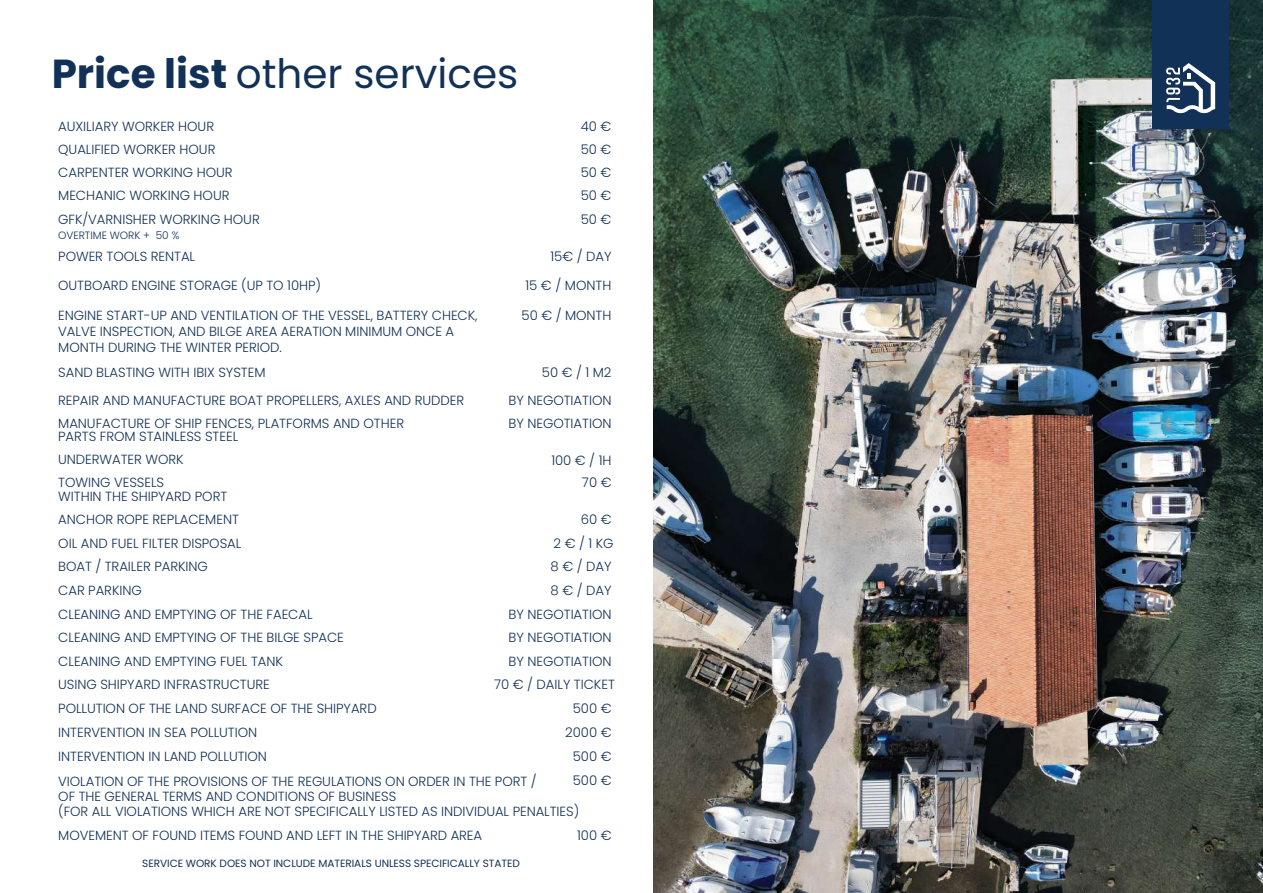
<style>
.page{position:relative;width:1263px;height:893px;background:#fff}
.page>*{position:absolute;margin:0;border:0;box-sizing:border-box;transform-origin:0 0}
.t1{font:40.5px "Poppins";color:#123157}
.t2{font:300 13.2px/23.9px "Poppins";letter-spacing:-.005em;color:#123157}
.t3{font:300 10.65px "Poppins";letter-spacing:-.005em;color:#123157}
.t4{font:10.5px "Poppins";letter-spacing:-.005em;color:#123157}
.s1{font-weight:700}
</style>
<div class="page">
<img style="left:653px;top:0;width:610px;height:893px">
<div style="left:1152px;top:0;width:76px;height:129px;background:#123157"></div>
<svg style="left:1166px;top:63px;width:49px;height:50px"></svg>
<h1 class="t1" style="left:52px;top:50px;width:468px"><span class="s1">Price list</span> other services</h1>
<p class="t2" style="left:58px;top:115px;width:157px">AUXILIARY WORKER HOUR</p>
<p class="t2" style="left:581px;top:115px;width:32px">40 €</p>
<p class="t2" style="left:58px;top:138px;width:159px">QUALIFIED WORKER HOUR</p>
<p class="t2" style="left:581px;top:138px;width:32px">50 €</p>
<p class="t2" style="left:58px;top:160px;width:176px">CARPENTER WORKING HOUR</p>
<p class="t2" style="left:581px;top:160px;width:32px">50 €</p>
<p class="t2" style="left:58px;top:183px;width:173px">MECHANIC WORKING HOUR</p>
<p class="t2" style="left:581px;top:183px;width:32px">50 €</p>
<p class="t3" style="left:58px;top:229px;width:123px">OVERTIME WORK + 50 %</p>
<p class="t2" style="left:58px;top:207px;width:203px">GFK/VARNISHER WORKING HOUR</p>
<p class="t2" style="left:581px;top:207px;width:32px">50 €</p>
<p class="t2" style="left:58px;top:245px;width:138px">POWER TOOLS RENTAL</p>
<p class="t2" style="left:550px;top:245px;width:63px">15€ / DAY</p>
<p class="t2" style="left:58px;top:273px;width:264px">OUTBOARD ENGINE STORAGE (UP TO 10HP)</p>
<p class="t2" style="left:525px;top:273px;width:88px">15 € / MONTH</p>
<p class="t2" style="left:58px;top:308px;width:421px;line-height:15.9px">ENGINE START-UP AND VENTILATION OF THE VESSEL, BATTERY CHECK,<br>VALVE INSPECTION, AND BILGE AREA AERATION MINIMUM ONCE A<br>MONTH DURING THE WINTER PERIOD.</p>
<p class="t2" style="left:522px;top:304px;width:91px">50 € / MONTH</p>
<p class="t2" style="left:58px;top:360px;width:209px">SAND BLASTING WITH IBIX SYSTEM</p>
<p class="t2" style="left:542px;top:360px;width:71px">50 € / 1 M2</p>
<p class="t2" style="left:58px;top:389px;width:407px">REPAIR AND MANUFACTURE BOAT PROPELLERS, AXLES AND RUDDER</p>
<p class="t2" style="left:509px;top:389px;width:104px">BY NEGOTIATION</p>
<p class="t2" style="left:58px;top:417px;width:347px;line-height:13.2px">MANUFACTURE OF SHIP FENCES, PLATFORMS AND OTHER<br>PARTS FROM STAINLESS STEEL</p>
<p class="t2" style="left:509px;top:411px;width:104px">BY NEGOTIATION</p>
<p class="t2" style="left:58px;top:448px;width:127px">UNDERWATER WORK</p>
<p class="t2" style="left:551px;top:448px;width:62px">100 € / 1H</p>
<p class="t2" style="left:58px;top:476px;width:171px;line-height:13.2px">TOWING VESSELS<br>WITHIN THE SHIPYARD PORT</p>
<p class="t2" style="left:582px;top:471px;width:31px">70 €</p>
<p class="t2" style="left:58px;top:507px;width:182px">ANCHOR ROPE REPLACEMENT</p>
<p class="t2" style="left:581px;top:507px;width:32px">60 €</p>
<p class="t2" style="left:58px;top:531px;width:185px">OIL AND FUEL FILTER DISPOSAL</p>
<p class="t2" style="left:553px;top:531px;width:62px">2 € / 1 KG</p>
<p class="t2" style="left:58px;top:555px;width:151px">BOAT / TRAILER PARKING</p>
<p class="t2" style="left:551px;top:555px;width:62px">8 € / DAY</p>
<p class="t2" style="left:58px;top:578px;width:85px">CAR PARKING</p>
<p class="t2" style="left:551px;top:578px;width:62px">8 € / DAY</p>
<p class="t2" style="left:58px;top:602px;width:256px">CLEANING AND EMPTYING OF THE FAECAL</p>
<p class="t2" style="left:508px;top:602px;width:105px">BY NEGOTIATION</p>
<p class="t2" style="left:58px;top:626px;width:287px">CLEANING AND EMPTYING OF THE BILGE SPACE</p>
<p class="t2" style="left:508px;top:626px;width:105px">BY NEGOTIATION</p>
<p class="t2" style="left:58px;top:649px;width:226px">CLEANING AND EMPTYING FUEL TANK</p>
<p class="t2" style="left:508px;top:649px;width:105px">BY NEGOTIATION</p>
<p class="t2" style="left:58px;top:673px;width:213px">USING SHIPYARD INFRASTRUCTURE</p>
<p class="t2" style="left:494px;top:673px;width:122px">70 € / DAILY TICKET</p>
<p class="t2" style="left:565px;top:696px;width:48px;text-align:center">500 €<br>2000 €<br>500 €<br>500 €</p>
<p class="t2" style="left:58px;top:696px;width:320px">POLLUTION OF THE LAND SURFACE OF THE SHIPYARD<br>INTERVENTION IN SEA POLLUTION<br>INTERVENTION IN LAND POLLUTION</p>
<p class="t2" style="left:58px;top:774px;width:522px;line-height:15px">VIOLATION OF THE PROVISIONS OF THE REGULATIONS ON ORDER IN THE PORT /<br>OF THE GENERAL TERMS AND CONDITIONS OF BUSINESS<br>(FOR ALL VIOLATIONS WHICH ARE NOT SPECIFICALLY LISTED AS INDIVIDUAL PENALTIES)</p>
<p class="t2" style="left:58px;top:824px;width:425px">MOVEMENT OF FOUND ITEMS FOUND AND LEFT IN THE SHIPYARD AREA</p>
<p class="t2" style="left:577px;top:824px;width:36px">100 €</p>
<p class="t4" style="left:142px;top:857px;width:379px">SERVICE WORK DOES NOT INCLUDE MATERIALS UNLESS SPECIFICALLY STATED</p>
</div>
